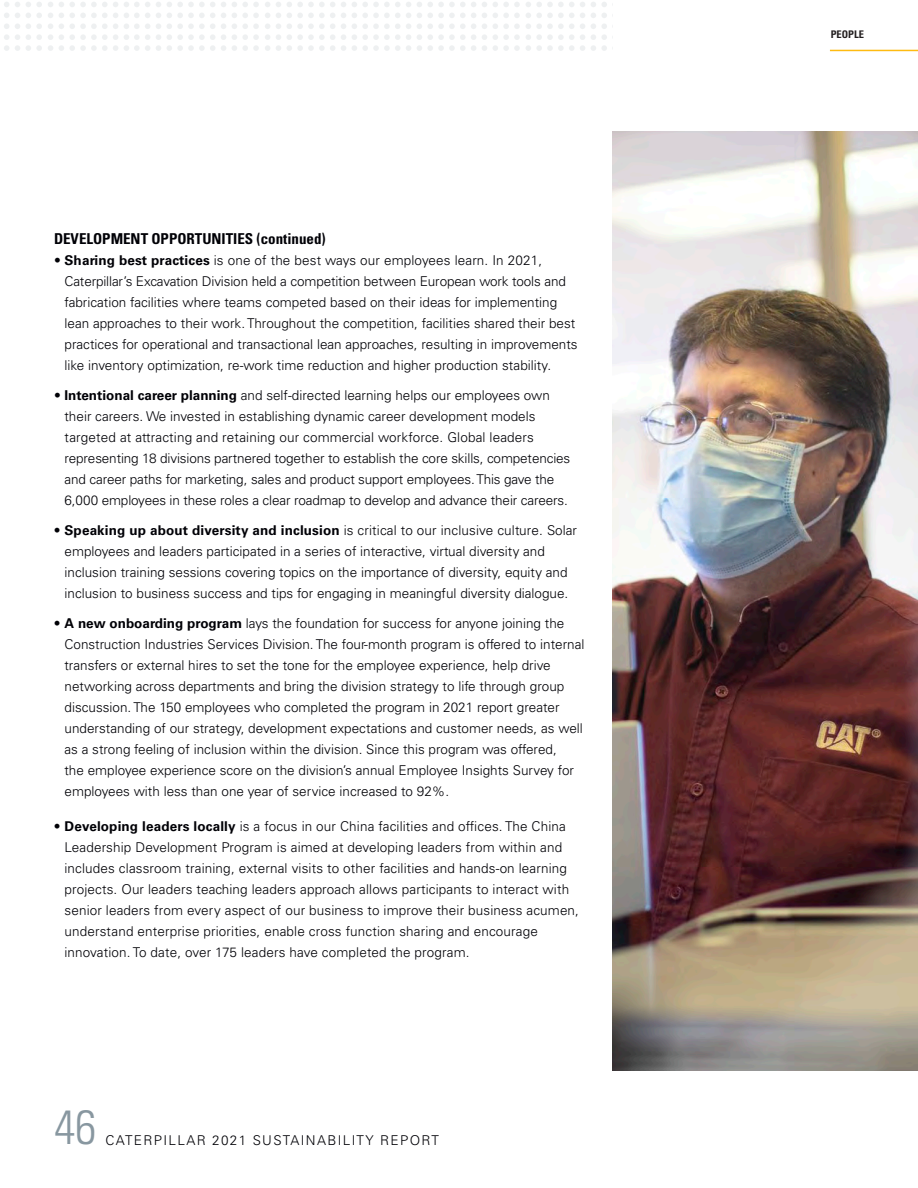
<style>
.page{position:relative;width:918px;height:1188px;background:#fff}
.page>*{position:absolute;margin:0;border:0;box-sizing:border-box;transform-origin:0 0}
.t1{font:300 condensed 48px "Univers LT Std";color:#8897a0}
.New_Body_Copy{font:700 condensed 15px "Univers LT Std";color:#000106}
.New_Body_Copy-2{font:300 13.5px/21px "Univers LT Std";color:#000106}
.First_Para_opener{font:300 13.5px/21px "Univers LT Std";color:#000106}
.First_Para_opener-2{font:300 13.5px "Univers LT Std";letter-spacing:.1em;color:#000106}
.t2{font:700 condensed 10.5px "Univers LT Std";color:#231f20}
.s1{font-weight:700}
</style>
<div class="page">
<hr style="left:830px;top:50px;width:88px;height:1px;background:#febb12">
<img style="left:612px;top:131px;width:306px;height:940px">
<svg style="left:4px;top:2px;width:5px;height:5px"></svg>
<svg style="left:15px;top:2px;width:5px;height:5px"></svg>
<svg style="left:26px;top:2px;width:16px;height:5px"></svg>
<svg style="left:4px;top:13px;width:5px;height:38px"></svg>
<svg style="left:15px;top:13px;width:5px;height:38px"></svg>
<svg style="left:26px;top:13px;width:16px;height:38px"></svg>
<svg style="left:48px;top:2px;width:5px;height:5px"></svg>
<svg style="left:59px;top:2px;width:59px;height:5px"></svg>
<svg style="left:48px;top:13px;width:5px;height:38px"></svg>
<svg style="left:59px;top:13px;width:59px;height:38px"></svg>
<svg style="left:417px;top:2px;width:59px;height:5px"></svg>
<svg style="left:482px;top:2px;width:38px;height:5px"></svg>
<svg style="left:417px;top:13px;width:59px;height:38px"></svg>
<svg style="left:482px;top:13px;width:38px;height:38px"></svg>
<svg style="left:526px;top:2px;width:59px;height:5px"></svg>
<svg style="left:591px;top:2px;width:22px;height:5px"></svg>
<svg style="left:526px;top:13px;width:59px;height:38px"></svg>
<svg style="left:591px;top:13px;width:22px;height:38px"></svg>
<svg style="left:265px;top:2px;width:5px;height:5px"></svg>
<svg style="left:276px;top:2px;width:5px;height:5px"></svg>
<svg style="left:287px;top:2px;width:59px;height:5px"></svg>
<svg style="left:352px;top:2px;width:59px;height:5px"></svg>
<svg style="left:265px;top:13px;width:5px;height:38px"></svg>
<svg style="left:276px;top:13px;width:5px;height:38px"></svg>
<svg style="left:287px;top:13px;width:59px;height:38px"></svg>
<svg style="left:352px;top:13px;width:59px;height:38px"></svg>
<svg style="left:124px;top:2px;width:26px;height:5px"></svg>
<svg style="left:156px;top:2px;width:5px;height:5px"></svg>
<svg style="left:167px;top:2px;width:59px;height:5px"></svg>
<svg style="left:232px;top:2px;width:27px;height:5px"></svg>
<svg style="left:124px;top:13px;width:26px;height:38px"></svg>
<svg style="left:156px;top:13px;width:5px;height:38px"></svg>
<svg style="left:167px;top:13px;width:59px;height:38px"></svg>
<svg style="left:232px;top:13px;width:27px;height:38px"></svg>
<p class="New_Body_Copy" style="left:54px;top:230px;width:273px">DEVELOPMENT OPPORTUNITIES (continued)</p>
<p class="New_Body_Copy-2" style="left:65px;top:250px;width:515px;text-indent:-11px">• <span class="s1">Sharing best practices</span> is one of the best ways our employees learn. In 2021, Caterpillar’s Excavation Division held a competition between European work tools and fabrication facilities where teams competed based on their ideas for implementing lean approaches to their work. Throughout the competition, facilities shared their best practices for operational and transactional lean approaches, resulting in improvements like inventory optimization, re-work time reduction and higher production stability.</p>
<p class="New_Body_Copy-2" style="left:65px;top:385px;width:507px;text-indent:-11px">• <span class="s1">Intentional career planning</span> and self-directed learning helps our employees own their careers. We invested in establishing dynamic career development models targeted at attracting and retaining our commercial workforce. Global leaders representing 18 divisions partnered together to establish the core skills, competencies and career paths for marketing, sales and product support employees. This gave the 6,000 employees in these roles a clear roadmap to develop and advance their careers.</p>
<p class="New_Body_Copy-2" style="left:65px;top:520px;width:514px;text-indent:-11px">• <span class="s1">Speaking up about diversity and inclusion</span> is critical to our inclusive culture. Solar employees and leaders participated in a series of interactive, virtual diversity and inclusion training sessions covering topics on the importance of diversity, equity and inclusion to business success and tips for engaging in meaningful diversity dialogue.</p>
<h2 class="First_Para_opener" style="left:65px;top:613px;width:521px;text-indent:-11px">• <span class="s1">A new onboarding program</span> lays the foundation for success for anyone joining the Construction Industries Services Division. The four-month program is offered to internal transfers or external hires to set the tone for the employee experience, help drive networking across departments and bring the division strategy to life through group discussion. The 150 employees who completed the program in 2021 report greater understanding of our strategy, development expectations and customer needs, as well as a strong feeling of inclusion within the division. Since this program was offered,<br>the employee experience score on the division’s annual Employee Insights Survey for employees with less than one year of service increased to 92%.</h2>
<h2 class="First_Para_opener" style="left:65px;top:815px;width:516px;text-indent:-11px">• <span class="s1">Developing leaders locally</span> is a focus in our China facilities and offices. The China Leadership Development Program is aimed at developing leaders from within and includes classroom training, external visits to other facilities and hands-on learning projects. Our leaders teaching leaders approach allows participants to interact with senior leaders from every aspect of our business to improve their business acumen, understand enterprise priorities, enable cross function sharing and encourage innovation. To date, over 175 leaders have completed the program.</h2>
<h1 class="t1" style="left:54px;top:1099px;width:44px">46</h1>
<p class="First_Para_opener-2" style="left:105px;top:1132px;width:335px">CATERPILLAR 2021 SUSTAINABILITY REPORT</p>
<p class="t2" style="left:831px;top:28px;width:35px">PEOPLE</p>
</div>
